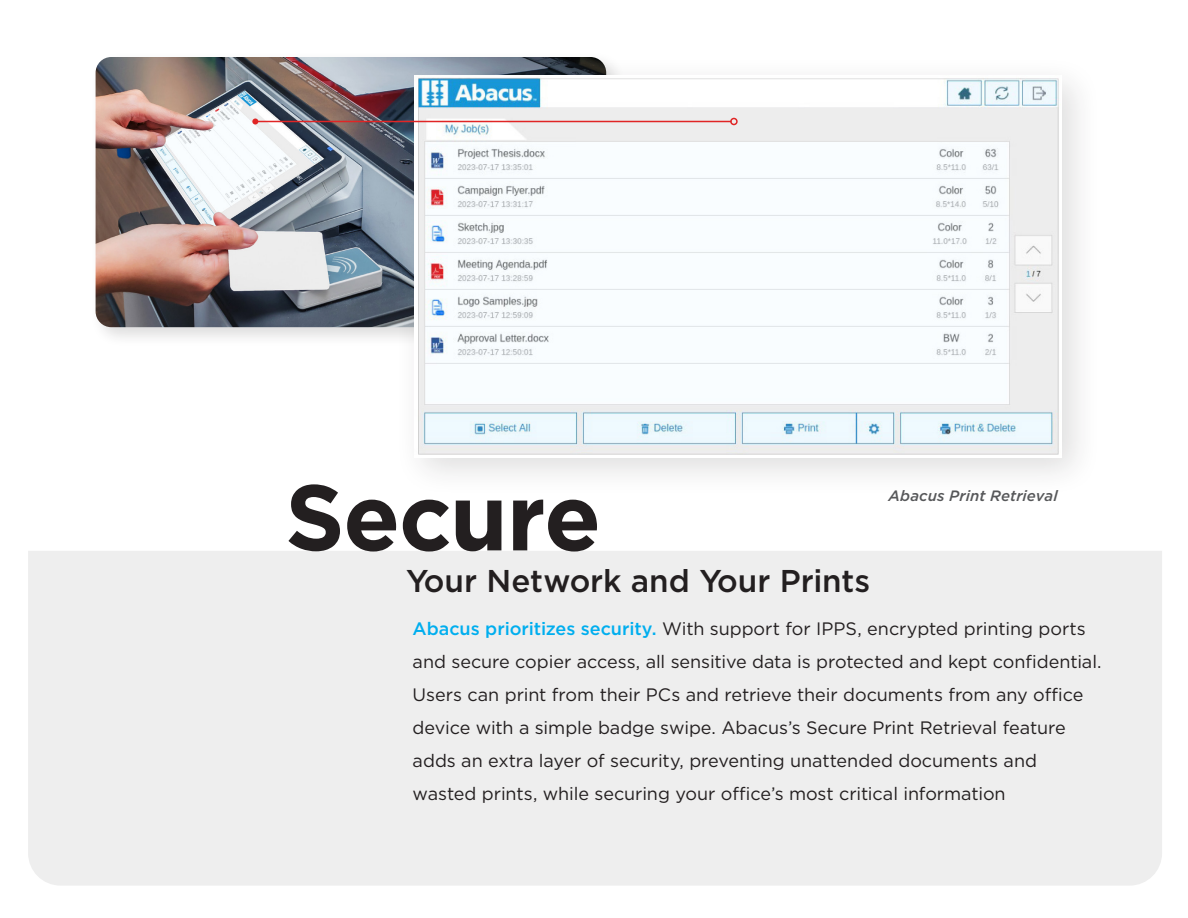
<style>
.page{position:relative;width:1188px;height:918px;background:#fff}
.page>*{position:absolute;margin:0;border:0;box-sizing:border-box;transform-origin:0 0}
.t1{font:700 93px "Gotham";letter-spacing:-.015em;color:#231f20}
.t2{font:500 31.5px "Gotham";color:#231f20}
.t3{font:18px/33px "Gotham";letter-spacing:-.005em;color:#231f20}
.t4{font:italic 500 15px "Gotham";letter-spacing:.005em;color:#57585a}
.s1{font-weight:500;color:#00aeef}
</style>
<div class="page">
<div style="left:28px;top:551px;width:1134px;height:335px;background:#eee"></div>
<div style="left:90px;top:51px;width:537px;height:297px;background:#231f20;opacity:.15"></div>
<img style="left:96px;top:57px;width:298px;height:270px">
<div style="left:394px;top:55px;width:708px;height:442px;background:#231f20;opacity:.15"></div>
<img style="left:415px;top:76px;width:647px;height:382px">
<hr style="left:255px;top:121px;width:476px;height:1px;background:#e02525">
<div style="left:730px;top:118px;width:8px;height:7px;border:2px solid #e02525;border-radius:50%"></div>
<svg style="left:252px;top:118px;width:6px;height:6px"></svg>
<p class="t1" style="left:285px;top:464px;width:318px">Secure</p>
<p class="t2" style="left:406px;top:560px;width:466px">Your Network and Your Prints</p>
<p class="t4" style="left:888px;top:486px;width:171px">Abacus Print Retrieval</p>
<p class="t3" style="left:413px;top:612px;width:690px"><span class="s1">Abacus prioritizes security.</span> With support for IPPS, encrypted printing ports and secure copier access, all sensitive data is protected and kept confidential.<br>Users can print from their PCs and retrieve their documents from any office device with a simple badge swipe. Abacus’s Secure Print Retrieval feature adds an extra layer of security, preventing unattended documents and wasted prints, while securing your office’s most critical information</p>
</div>
